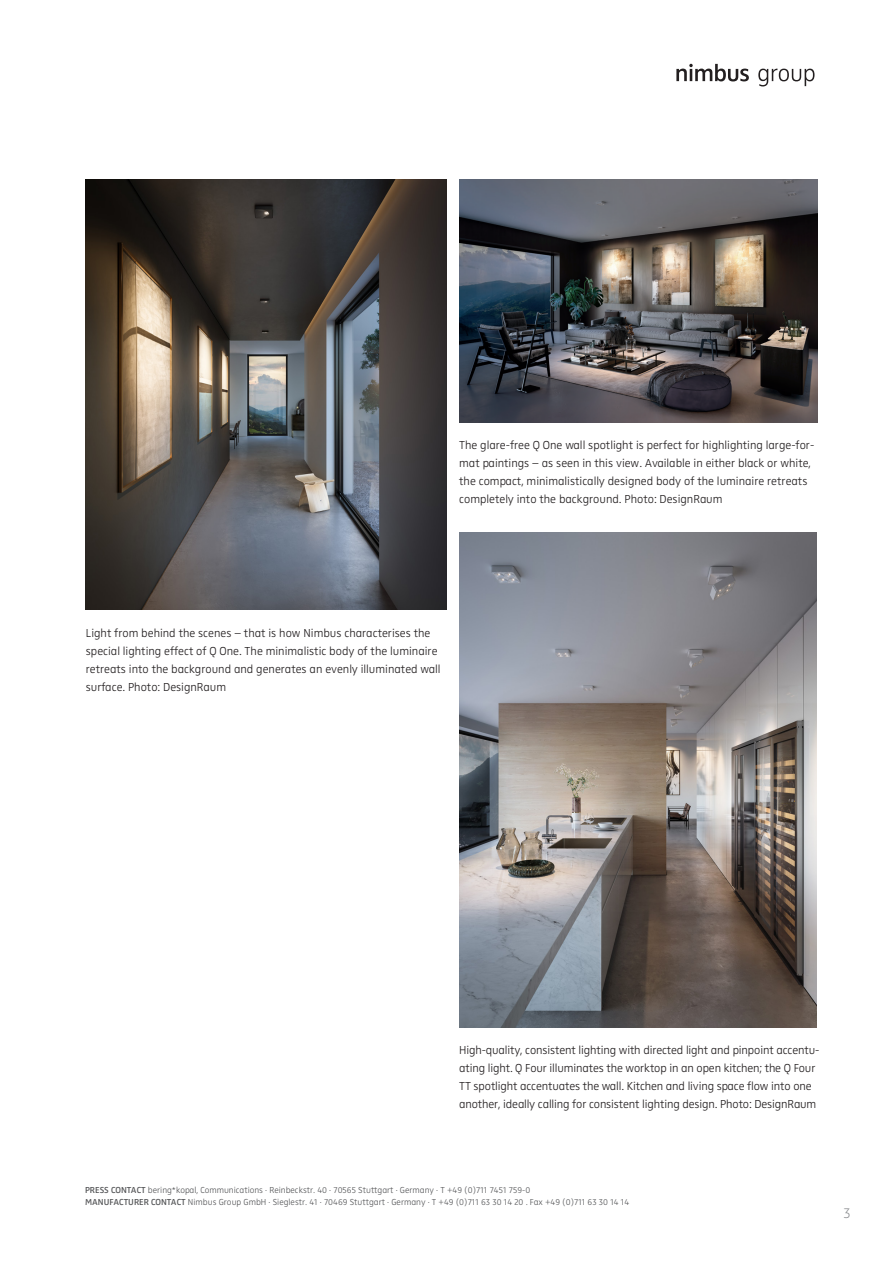
<style>
.page{position:relative;width:893px;height:1263px;background:#fff}
.page>*{position:absolute;margin:0;border:0;box-sizing:border-box;transform-origin:0 0}
.t1{font:15px "Zwo Extra Light LF Plain Alt";color:#8a8c8f}
.Bildunterschrift{font:12px/18px "Zwo Light LF Plain Alt";color:#231f20}
.t2{font:9px/12px "Zwo Light LF Plain Alt";color:#57585a}
.s1{font-family:"Zwo Semi Bold LF Plain Alt"}
</style>
<div class="page">
<svg style="left:676px;top:64px;width:73px;height:17px"></svg>
<svg style="left:758px;top:69px;width:56px;height:17px"></svg>
<img style="left:460px;top:180px;width:357px;height:243px">
<img style="left:86px;top:179px;width:360px;height:431px">
<img style="left:459px;top:532px;width:358px;height:495px">
<p class="Bildunterschrift" style="left:459px;top:436px;width:357px">The glare-free Q One wall spotlight is perfect for highlighting large-for&shy;mat paintings – as seen in this view. Available in either black or white, the compact, minimalistically designed body of the luminaire retreats completely into the background. Photo: DesignRaum</p>
<p class="Bildunterschrift" style="left:86px;top:624px;width:356px">Light from behind the scenes – that is how Nimbus characterises the special lighting effect of Q One. The minimalistic body of the luminaire retreats into the background and generates an evenly illuminated wall surface. Photo: DesignRaum</p>
<p class="Bildunterschrift" style="left:459px;top:1041px;width:362px">High-quality, consistent lighting with directed light and pinpoint accentu&shy;ating light. Q Four illuminates the worktop in an open kitchen; the Q Four TT spotlight accentuates the wall. Kitchen and living space flow into one another, ideally calling for consistent lighting design. Photo: DesignRaum</p>
<p class="t2" style="left:85px;top:1183px;width:546px"><span class="s1">PRESS CONTACT</span> bering*kopal, Communications · Reinbeckstr. 40 · 70565 Stuttgart · Germany · T +49 (0)711 7451 759-0<br><span class="s1">MANUFACTURER CONTACT</span> Nimbus Group GmbH · Sieglestr. 41 · 70469 Stuttgart · Germany · T +49 (0)711 63 30 14 20 . Fax +49 (0)711 63 30 14 14</p>
<p class="t1" style="left:843px;top:1204px;width:9px">3</p>
</div>
